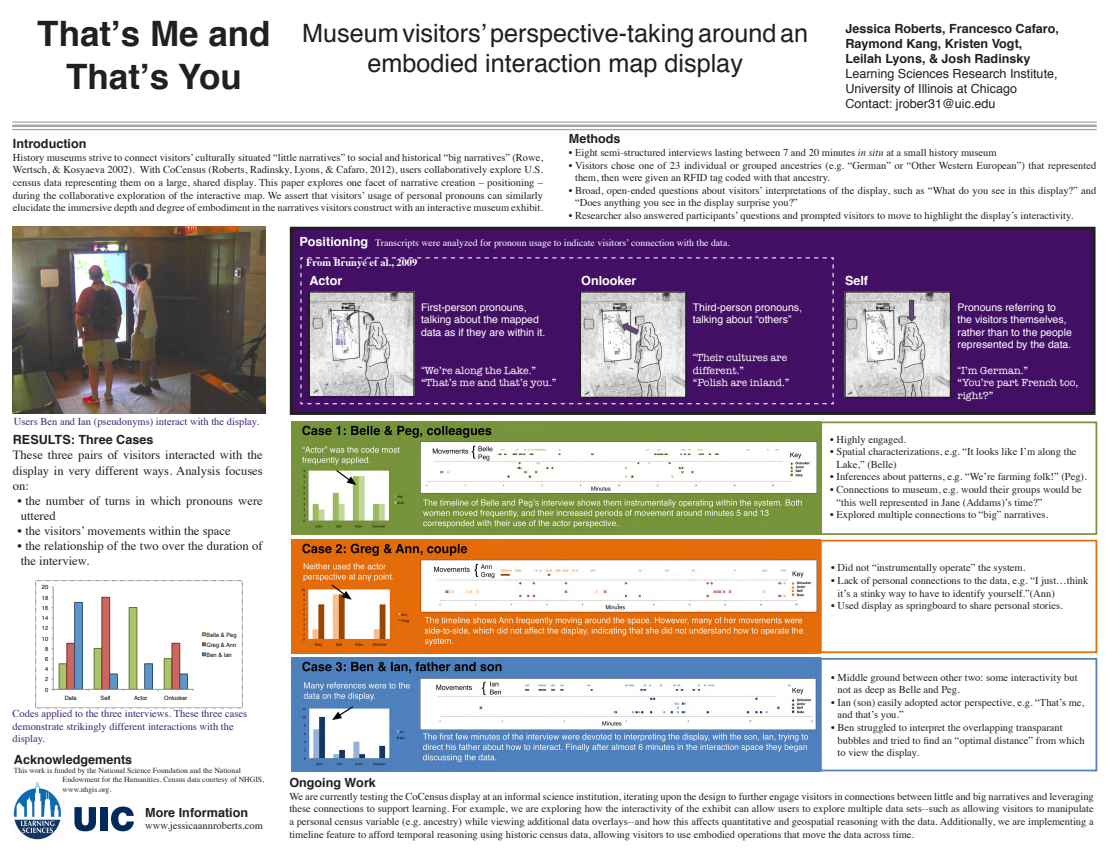
<style>
.page{position:relative;width:1109px;height:857px;background:#fff}
.page>*{position:absolute;margin:0;border:0;box-sizing:border-box;transform-origin:0 0}
.t1{font:700 35px/42px "Helvetica";color:#231f20;text-align:center}
.t2{font:25.2px/30.2px "Helvetica";color:#231f20;text-align:center}
.t3{font:12.6px/15.1px "Times";color:#231f20}
.t4{font:700 12.6px/15.1px "Helvetica";color:#231f20}
.t5{font:12.6px/15.1px "Helvetica";color:#231f20}
.t6{font:700 12.6px "Helvetica";color:#fff}
.t7{font:10.5px/12.6px "Times";color:#231f20}
.t8{font:10.5px/12.6px "Helvetica";color:#fff}
.t9{font:10.5px/12.6px "Times";color:#402279}
.t10{font:10.5px/12.6px "American Typewriter";color:#fff}
.t11{font:700 10.5px "Times";color:#fff}
.t12{font:9.8px "Times";color:#fff}
.t13{font:7.7px/9.2px "Times";color:#231f20}
.t14{font:5.88px "Helvetica";color:#000}
.t15{font:5.88px/10px "Arial";color:#000;text-align:justify}
.s1{font-style:italic}
.s2{font-family:"Helvetica";font-weight:700;font-size:12.6px}
.s3{font-family:"Helvetica"}
</style>
<div class="page">
<div style="left:291px;top:228px;width:803px;height:185px;background:#420f64"></div>
<div style="left:290px;top:227px;width:805px;height:188px;border:3px solid #231f20"></div>
<img style="left:13px;top:782px;width:48px;height:58px">
<svg style="left:74px;top:807px;width:22px;height:24px"></svg>
<div style="left:100px;top:807px;width:7px;height:24px;background:#00295c"></div>
<svg style="left:111px;top:806px;width:23px;height:25px"></svg>
<img style="left:13px;top:227px;width:252px;height:186px">
<img style="left:291px;top:658px;width:529px;height:113px">
<img style="left:291px;top:421px;width:529px;height:114px">
<img style="left:291px;top:540px;width:529px;height:113px">
<img style="left:846px;top:293px;width:103px;height:103px">
<div style="left:844px;top:291px;width:107px;height:107px;border:1px solid #231f20"></div>
<hr style="left:12px;top:121px;width:1085px;height:2px;background:#a4a5a9">
<hr style="left:12px;top:125px;width:1085px;height:2px;background:#a4a5a9">
<hr style="left:12px;top:129px;width:1085px;height:1px;background:#a4a5a9">
<svg style="left:35px;top:580px;width:208px;height:129px"></svg>
<div style="left:820px;top:540px;width:277px;height:113px;border:2px solid #e46c0a"></div>
<div style="left:820px;top:658px;width:277px;height:113px;border:2px solid #4f81bd"></div>
<div style="left:820px;top:421px;width:277px;height:114px;border:2px solid #77933c"></div>
<svg style="left:300px;top:257px;width:534px;height:148px"></svg>
<p class="t1" style="left:37px;top:14px;width:235px">That’s Me and<br>That’s You</p>
<p class="t4" style="left:845px;top:21px;width:215px">Jessica Roberts, Francesco Cafaro,<br>Raymond Kang, Kristen Vogt,</p>
<p class="t2" style="left:302px;top:19px;width:507px">Museum visitors’ perspective-taking around an embodied interaction map display</p>
<p class="t4" style="left:845px;top:51px;width:187px">Leilah Lyons, &amp; Josh Radinsky</p>
<p class="t5" style="left:845px;top:66px;width:214px">Learning Sciences Research Institute,<br>University of Illinois at Chicago</p>
<p class="t5" style="left:845px;top:97px;width:152px">Contact: jrober31@uic.edu</p>
<p class="t4" style="left:13px;top:136px;width:75px">Introduction</p>
<p class="t7" style="left:13px;top:150px;width:531px;text-align:justify">History museums strive to connect visitors’ culturally situated “little narratives” to social and historical “big narratives” (Rowe, Wertsch, &amp; Kosyaeva 2002). With CoCensus (Roberts, Radinsky, Lyons, &amp; Cafaro, 2012), users collaboratively explore U.S. census data representing them on a large, shared display. This paper explores one facet of narrative creation – positioning – during the collaborative exploration of the interactive map. We assert that visitors’ usage of personal pronouns can similarly elucidate the immersive depth and degree of embodiment in the narratives visitors construct with an interactive museum exhibit.</p>
<p class="t4" style="left:569px;top:131px;width:53px">Methods</p>
<p class="t7" style="left:569px;top:145px;width:429px">• Eight semi-structured interviews lasting between 7 and 20 minutes <span class="s1">in situ</span> at a small history museum</p>
<p class="t7" style="left:575px;top:158px;width:523px;text-indent:-6px">• Visitors chose one of 23 individual or grouped ancestries (e.g. “German” or “Other Western European”) that represented them, then were given an RFID tag coded with that ancestry.</p>
<p class="t7" style="left:575px;top:183px;width:523px;text-indent:-6px">• Broad, open-ended questions about visitors’ interpretations of the display, such as “What do you see in this display?” and “Does anything you see in the display surprise you?”</p>
<p class="t7" style="left:569px;top:208px;width:506px">• Researcher also answered participants’ questions and prompted visitors to move to highlight the display’s interactivity.</p>
<p class="t9" style="left:14px;top:415px;width:247px">Users Ben and Ian (pseudonyms) interact with the display.</p>
<p class="t4" style="left:13px;top:432px;width:142px">RESULTS: Three Cases</p>
<p class="t3" style="left:13px;top:446px;width:251px;text-align:justify">These three pairs of visitors interacted with the display in very different ways. Analysis focuses on:</p>
<p class="t3" style="left:18px;top:492px;width:247px">• the number of turns in which pronouns were uttered</p>
<p class="t3" style="left:18px;top:522px;width:215px">• the visitors’ movements within the space</p>
<p class="t3" style="left:18px;top:537px;width:247px">• the relationship of the two over the duration of the interview.</p>
<p class="t14" style="left:42px;top:583px;width:8px">20</p>
<p class="t14" style="left:42px;top:593px;width:8px">18</p>
<p class="t14" style="left:42px;top:603px;width:8px">16</p>
<p class="t14" style="left:42px;top:613px;width:8px">14</p>
<p class="t14" style="left:42px;top:624px;width:8px">12</p>
<p class="t14" style="left:42px;top:634px;width:8px">10</p>
<p class="t14" style="left:45px;top:644px;width:5px">8</p>
<p class="t14" style="left:45px;top:654px;width:5px">6</p>
<p class="t14" style="left:45px;top:664px;width:5px">4</p>
<p class="t14" style="left:45px;top:675px;width:5px">2</p>
<p class="t14" style="left:45px;top:685px;width:5px">0</p>
<p class="t14" style="left:65px;top:694px;width:14px">Data</p>
<p class="t14" style="left:101px;top:694px;width:11px">Self</p>
<p class="t14" style="left:134px;top:694px;width:15px">Actor</p>
<p class="t14" style="left:164px;top:694px;width:25px">Onlooker</p>
<p class="t15" style="left:207px;top:630px;width:32px">Belle &amp; Peg Greg &amp; Ann Ben &amp; Ian</p>
<p class="t9" style="left:13px;top:706px;width:236px">Codes applied to the three interviews. These three cases demonstrate strikingly different interactions with the display.</p>
<p class="t4" style="left:14px;top:752px;width:120px">Acknowledgements</p>
<p class="t13" style="left:63px;top:765px;width:203px;text-indent:-49px">This work is funded by the National Science Foundation and the National<br>Endowment for the Humanities. Census data courtesy of NHGIS, www.nhgis.org.</p>
<p class="t4" style="left:145px;top:805px;width:104px">More Information</p>
<p class="t7" style="left:145px;top:819px;width:119px">www.jessicaannroberts.com</p>
<p class="t12" style="left:299px;top:233px;width:432px"><span class="s2">Positioning</span> Transcripts were analyzed for pronoun usage to indicate visitors’ connection with the data.</p>
<p class="t6" style="left:309px;top:271px;width:34px">Actor</p>
<p class="t8" style="left:421px;top:301px;width:126px">First-person pronouns, talking about the mapped data as if they are within it.</p>
<p class="t10" style="left:421px;top:363px;width:117px"><span class="s3">“</span>We’re along the Lake.”</p>
<p class="t10" style="left:421px;top:376px;width:137px">“That’s me and that’s you.”</p>
<p class="t11" style="left:306px;top:253px;width:113px">From Brunyé et al., 2009</p>
<p class="t6" style="left:581px;top:271px;width:57px">Onlooker</p>
<p class="t8" style="left:693px;top:301px;width:111px">Third-person pronouns, talking about “others”</p>
<p class="t10" style="left:693px;top:351px;width:96px"><span class="s3">“</span>Their cultures are different.”</p>
<p class="t10" style="left:693px;top:376px;width:98px">“Polish are inland.”</p>
<p class="t6" style="left:845px;top:271px;width:25px">Self</p>
<p class="t8" style="left:957px;top:301px;width:116px">Pronouns referring to the visitors themselves, rather than to the people represented by the data.</p>
<p class="t10" style="left:957px;top:363px;width:72px"><span class="s3">“</span>I’m German.”</p>
<p class="t10" style="left:957px;top:376px;width:122px">“You’re part French too, right?”</p>
<p class="t7" style="left:830px;top:432px;width:77px">• Highly engaged.</p>
<p class="t7" style="left:836px;top:444px;width:241px;text-indent:-6px">• Spatial characterizations, e.g. “It looks like I’m along the<br>Lake,” (Belle)</p>
<p class="t7" style="left:830px;top:470px;width:258px">• Inferences about patterns, e.g. “We’re farming folk!” (Peg).</p>
<p class="t7" style="left:836px;top:482px;width:247px;text-indent:-6px">• Connections to museum, e.g. would their groups would be “this well represented in Jane (Addams)’s time?”</p>
<p class="t7" style="left:830px;top:507px;width:220px">• Explored multiple connections to “big” narratives.</p>
<p class="t7" style="left:831px;top:560px;width:196px">• Did not “instrumentally operate” the system.</p>
<p class="t7" style="left:837px;top:573px;width:252px;text-indent:-6px">• Lack of personal connections to the data, e.g. “I just…think it’s a stinky way to have to identify yourself.”(Ann)</p>
<p class="t7" style="left:831px;top:598px;width:233px">• Used display as springboard to share personal stories.</p>
<p class="t7" style="left:837px;top:670px;width:242px;text-indent:-6px">• Middle ground between other two: some interactivity but not as deep as Belle and Peg.</p>
<p class="t7" style="left:837px;top:695px;width:248px;text-indent:-6px">• Ian (son) easily adopted actor perspective, e.g. “That’s me, and that’s you.”</p>
<p class="t7" style="left:837px;top:720px;width:249px;text-indent:-6px">• Ben struggled to interpret the overlapping transparant bubbles and tried to find an “optimal distance” from which to view the display.</p>
<p class="t4" style="left:289px;top:775px;width:88px">Ongoing Work</p>
<p class="t7" style="left:289px;top:789px;width:806px;text-align:justify">We are currently testing the CoCensus display at an informal science institution, iterating upon the design to further engage visitors in connections between little and big narratives and leveraging these connections to support learning. For example, we are exploring how the interactivity of the exhibit can allow users to explore multiple data sets--such as allowing visitors to manipulate a personal census variable (e.g. ancestry) while viewing additional data overlays--and how this affects quantitative and geospatial reasoning with the data. Additionally, we are implementing a timeline feature to afford temporal reasoning using historic census data, allowing visitors to use embodied operations that move the data across time.</p>
</div>
